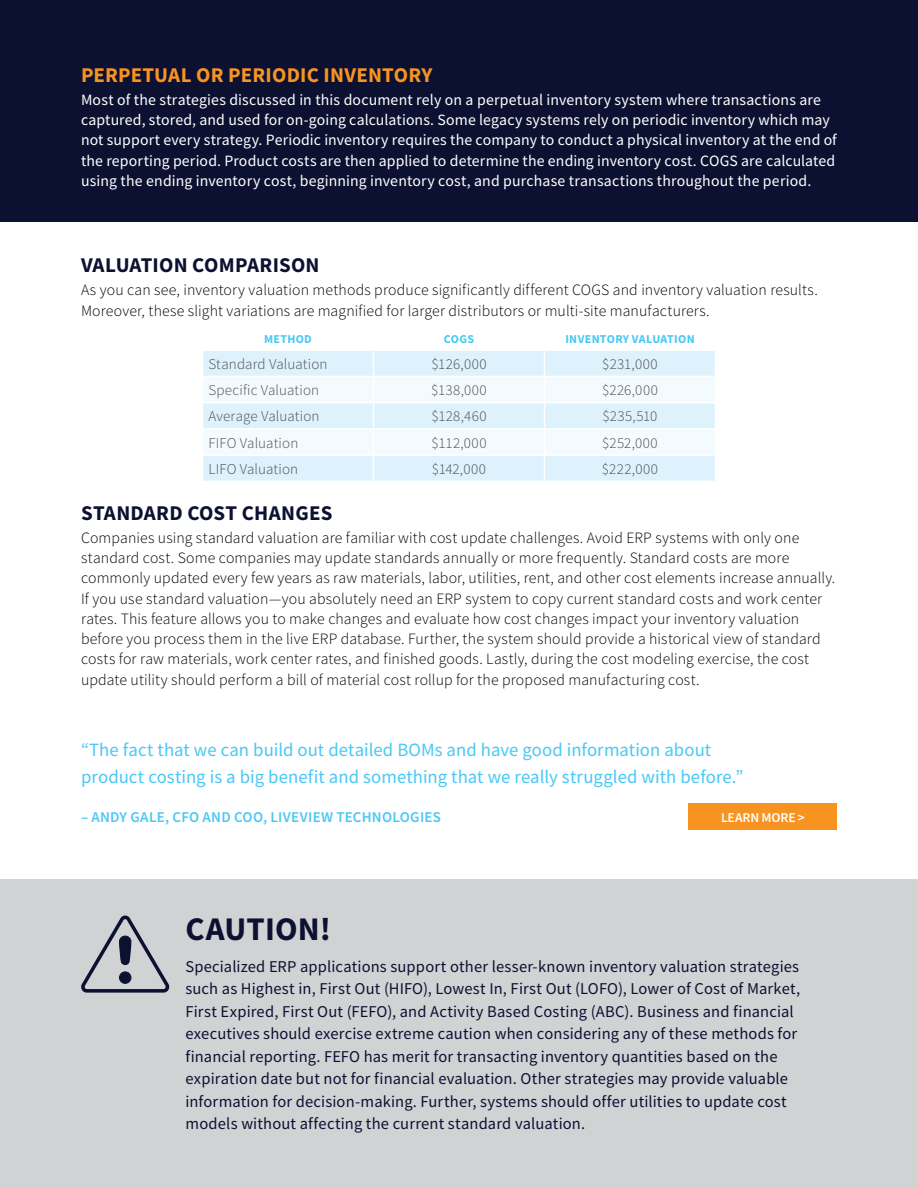
<style>
.page{position:relative;width:918px;height:1188px;background:#fff}
.page>*{position:absolute;margin:0;border:0;box-sizing:border-box;transform-origin:0 0}
.t1{font:700 33px "Source Sans Pro";letter-spacing:.005em;color:#0d1131}
.t2{font:700 21px "Source Sans Pro";letter-spacing:.01em;color:#0d1131}
.t3{font:700 21px "Source Sans Pro";letter-spacing:.01em;color:#f79421}
.t4{font:18.75px/27px "Source Sans Pro";color:#49c8f5}
.t5{font:16.5px/22.5px "Source Sans Pro";letter-spacing:.01em;color:#0d1131}
.t6{font:300 15.75px/20.2px "Source Sans Pro";letter-spacing:.005em;color:#000}
.t7{font:15.75px/20.2px "Source Sans Pro";letter-spacing:.01em;color:#fff}
.t8{font:300 15px "Source Sans Pro";letter-spacing:.01em;color:#4d4d4f}
.t9{font:600 15px "Source Sans Pro";letter-spacing:.015em;color:#49c8f5}
.t10{font:600 13.5px "Source Sans Pro";letter-spacing:-.005em;color:#fff}
.t11{font:700 12px "Source Sans Pro";letter-spacing:.025em;color:#49c8f5}
</style>
<div class="page">
<svg style="left:203px;top:351px;width:512px;height:130px"></svg>
<div style="left:0;top:879px;width:918px;height:309px;background:#d1d2d4"></div>
<svg style="left:82px;top:915px;width:88px;height:78px"></svg>
<div style="left:0;top:0;width:918px;height:59px;background:#0d1131"></div>
<div style="left:0;top:30px;width:918px;height:192px;background:#0d1131"></div>
<div style="left:689px;top:803px;width:148px;height:27px;background:#f79421"></div>
<h2 class="t3" style="left:81px;top:60px;width:353px">PERPETUAL OR PERIODIC INVENTORY</h2>
<p class="t7" style="left:81px;top:89px;width:757px">Most of the strategies discussed in this document rely on a perpetual inventory system where transactions are captured, stored, and used for on-going calculations. Some legacy systems rely on periodic inventory which may not support every strategy. Periodic inventory requires the company to conduct a physical inventory at the end of the reporting period. Product costs are then applied to determine the ending inventory cost. COGS are calculated using the ending inventory cost, beginning inventory cost, and purchase transactions throughout the period.</p>
<h2 class="t2" style="left:81px;top:251px;width:240px">VALUATION COMPARISON</h2>
<p class="t6" style="left:81px;top:280px;width:738px">As you can see, inventory valuation methods produce significantly different COGS and inventory valuation results.<br>Moreover, these slight variations are magnified for larger distributors or multi-site manufacturers.</p>
<p class="t11" style="left:264px;top:331px;width:49px">METHOD</p>
<p class="t11" style="left:444px;top:331px;width:32px">COGS</p>
<p class="t11" style="left:565px;top:331px;width:131px">INVENTORY VALUATION</p>
<p class="t8" style="left:208px;top:355px;width:121px">Standard Valuation</p>
<p class="t8" style="left:431px;top:355px;width:57px">$126,000</p>
<p class="t8" style="left:602px;top:355px;width:57px">$231,000</p>
<p class="t8" style="left:208px;top:381px;width:112px">Specific Valuation</p>
<p class="t8" style="left:431px;top:381px;width:57px">$138,000</p>
<p class="t8" style="left:602px;top:381px;width:57px">$226,000</p>
<p class="t8" style="left:208px;top:407px;width:113px">Average Valuation</p>
<p class="t8" style="left:431px;top:407px;width:57px">$128,460</p>
<p class="t8" style="left:603px;top:407px;width:56px">$235,510</p>
<p class="t8" style="left:208px;top:433px;width:91px">FIFO Valuation</p>
<p class="t8" style="left:431px;top:433px;width:57px">$112,000</p>
<p class="t8" style="left:602px;top:433px;width:57px">$252,000</p>
<p class="t8" style="left:208px;top:460px;width:91px">LIFO Valuation</p>
<p class="t8" style="left:432px;top:460px;width:56px">$142,000</p>
<p class="t8" style="left:602px;top:460px;width:58px">$222,000</p>
<h2 class="t2" style="left:81px;top:498px;width:253px">STANDARD COST CHANGES</h2>
<p class="t6" style="left:81px;top:528px;width:756px">Companies using standard valuation are familiar with cost update challenges. Avoid ERP systems with only one standard cost. Some companies may update standards annually or more frequently. Standard costs are more commonly updated every few years as raw materials, labor, utilities, rent, and other cost elements increase annually.<br>If you use standard valuation—you absolutely need an ERP system to copy current standard costs and work center rates. This feature allows you to make changes and evaluate how cost changes impact your inventory valuation before you process them in the live ERP database. Further, the system should provide a historical view of standard costs for raw materials, work center rates, and finished goods. Lastly, during the cost modeling exercise, the cost update utility should perform a bill of material cost rollup for the proposed manufacturing cost.</p>
<p class="t4" style="left:81px;top:736px;width:664px">“The fact that we can build out detailed BOMs and have good information about product costing is a big benefit and something that we really struggled with before.”</p>
<p class="t9" style="left:81px;top:807px;width:362px">– ANDY GALE, CFO AND COO, LIVEVIEW TECHNOLOGIES</p>
<p class="t10" style="left:721px;top:808px;width:85px">LEARN MORE &gt;</p>
<h1 class="t1" style="left:185px;top:907px;width:147px">CAUTION!</h1>
<p class="t5" style="left:185px;top:955px;width:616px">Specialized ERP applications support other lesser-known inventory valuation strategies such as Highest in, First Out (HIFO), Lowest In, First Out (LOFO), Lower of Cost of Market, First Expired, First Out (FEFO), and Activity Based Costing (ABC). Business and financial executives should exercise extreme caution when considering any of these methods for financial reporting. FEFO has merit for transacting inventory quantities based on the expiration date but not for financial evaluation. Other strategies may provide valuable information for decision-making. Further, systems should offer utilities to update cost models without affecting the current standard valuation.</p>
</div>
